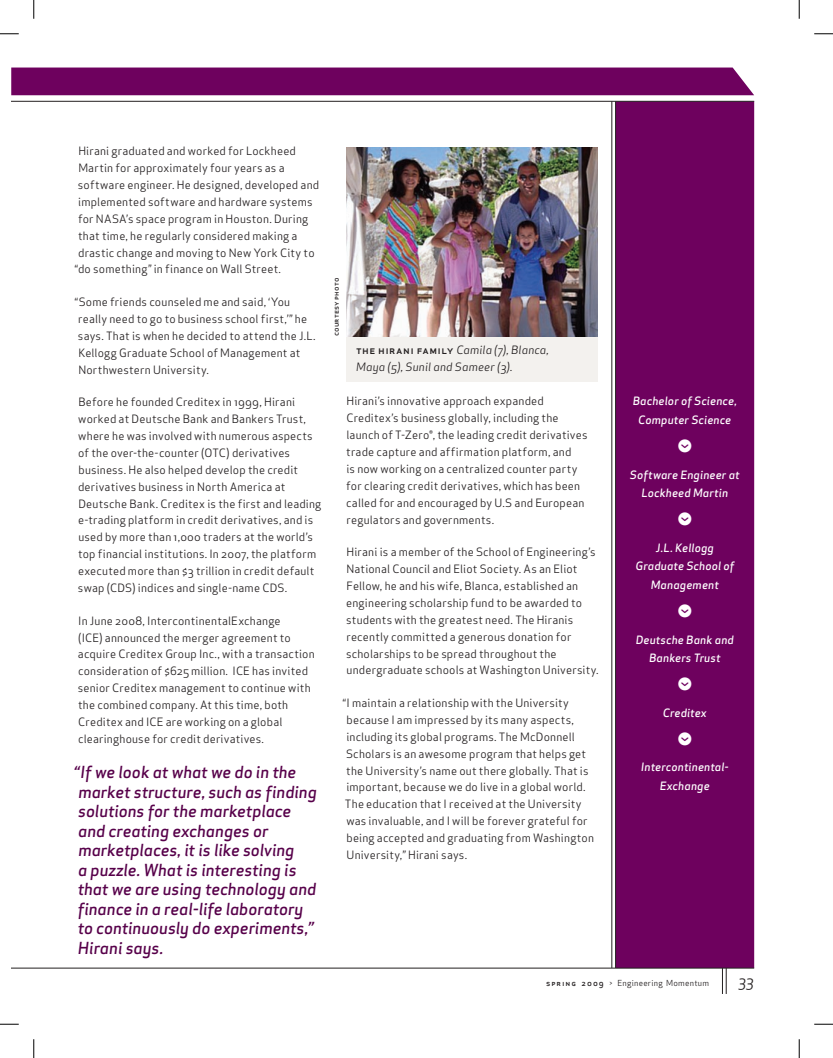
<style>
.page{position:relative;width:833px;height:1058px;background:#fff}
.page>*{position:absolute;margin:0;border:0;box-sizing:border-box;transform-origin:0 0}
.t1{font:16.25px/19.5px "Apex Sans Medium Italic ST";letter-spacing:-.005em;color:#57004a}
.t2{font:16.25px "Button Bonus Circle Negative";color:#fff}
.t3{font:15px "Apex Sans Book Italic ST";color:#231f20}
.t4{font:11.25px/16.9px "Apex Sans Book ST";letter-spacing:.015em;color:#231f20}
.t5{font:11.25px/18.8px "Apex Sans Medium Italic ST";letter-spacing:.01em;color:#fff;text-align:center}
.t6{font:11.25px/16.9px "Apex Sans Book Italic ST";letter-spacing:.015em;color:#231f20}
.t7{font:8.12px "Apex Sans Book ST";letter-spacing:.03em;color:#231f20}
.t8{font:7.5px "Apex Sans Medium C";letter-spacing:.035em;color:#231f20}
.s1{font-family:"Apex Sans Medium C"}
.s2{font-family:"Apex Sans Medium ST"}
</style>
<div class="page">
<svg style="left:722px;top:968px;width:5px;height:26px"></svg>
<div style="left:615px;top:101px;width:139px;height:867px;background:#6e015e"></div>
<div style="left:346px;top:317px;width:251px;height:64px;background:#f3f1ee"></div>
<img style="left:346px;top:147px;width:251px;height:189px">
<hr style="left:615px;top:101px;width:1px;height:867px;background:#231f20">
<hr style="left:611px;top:101px;width:1px;height:867px;background:#231f20">
<div style="left:11px;top:68px;width:743px;height:27px;background:#6e015e"></div>
<hr style="left:11px;top:101px;width:743px;height:1px;background:#231f20">
<hr style="left:11px;top:967px;width:743px;height:1px;background:#231f20">
<svg style="left:0;top:33px;width:19px;height:2px"></svg>
<svg style="left:814px;top:33px;width:18px;height:2px"></svg>
<svg style="left:0;top:1023px;width:19px;height:2px"></svg>
<svg style="left:814px;top:1023px;width:18px;height:2px"></svg>
<svg style="left:33px;top:0;width:2px;height:19px"></svg>
<svg style="left:33px;top:1039px;width:2px;height:19px"></svg>
<svg style="left:798px;top:0;width:2px;height:19px"></svg>
<svg style="left:798px;top:1039px;width:2px;height:19px"></svg>
<p class="t4" style="left:78px;top:143px;width:219px">Hirani graduated and worked for Lockheed</p>
<p class="t4" style="left:78px;top:159px;width:208px">Martin for approximately four years as a</p>
<p class="t4" style="left:78px;top:176px;width:243px">software engineer. He designed, developed and</p>
<p class="t4" style="left:78px;top:193px;width:236px">implemented software and hardware systems</p>
<p class="t4" style="left:78px;top:210px;width:231px">for NASA’s space program in Houston. During</p>
<p class="t4" style="left:78px;top:227px;width:221px">that time, he regularly considered making a</p>
<p class="t4" style="left:78px;top:244px;width:238px">drastic change and moving to New York City to</p>
<p class="t4" style="left:75px;top:261px;width:208px">“do something” in finance on Wall Street.</p>
<p class="t4" style="left:75px;top:293px;width:242px">“Some friends counseled me and said, ‘You really need to go to business school first,’” he says. That is when he decided to attend the J.L.<br>Kellogg Graduate School of Management at Northwestern University.</p>
<p class="t4" style="left:78px;top:393px;width:245px">Before he founded Creditex in 1999, Hirani worked at Deutsche Bank and Bankers Trust, where he was involved with numerous aspects of the over-the-counter (OTC) derivatives business. He also helped develop the credit derivatives business in North America at Deutsche Bank. Creditex is the first and leading e-trading platform in credit derivatives, and is used by more than 1,000 traders at the world’s top financial institutions. In 2007, the platform executed more than $3 trillion in credit default swap (CDS) indices and single-name CDS.</p>
<p class="t4" style="left:78px;top:612px;width:238px">In June 2008, IntercontinentalExchange<br>(ICE) announced the merger agreement to acquire Creditex Group Inc., with a transaction consideration of $625 million. ICE has invited senior Creditex management to continue with the combined company. At this time, both Creditex and ICE are working on a global clearinghouse for credit derivatives.</p>
<p class="t1" style="left:74px;top:762px;width:244px">“If we look at what we do in the market structure, such as finding solutions for the marketplace and creating exchanges or marketplaces, it is like solving<br>a puzzle. What is interesting is that we are using technology and finance in a real-life laboratory to continuously do experiments,”<br>Hirani says.</p>
<p class="t8" style="left:331px;top:336px;width:60px;rotate:-90deg">courtesy photo</p>
<p class="t6" style="left:356px;top:341px;width:194px"><span class="s1">the hirani family</span> Camila (7), Blanca,<br>Maya (5), Sunil and Sameer (3).</p>
<p class="t4" style="left:346px;top:393px;width:243px">Hirani’s innovative approach expanded Creditex’s business globally, including the launch of T-Zero®, the leading credit derivatives trade capture and affirmation platform, and<br>is now working on a centralized counter party for clearing credit derivatives, which has been called for and encouraged by U.S and European regulators and governments.</p>
<p class="t4" style="left:346px;top:543px;width:254px">Hirani is a member of the School of Engineering’s National Council and Eliot Society. As an Eliot Fellow, he and his wife, Blanca, established an engineering scholarship fund to be awarded to students with the greatest need. The Hiranis recently committed a generous donation for scholarships to be spread throughout the undergraduate schools at Washington University.</p>
<p class="t4" style="left:343px;top:694px;width:253px">“I maintain a relationship with the University because I am impressed by its many aspects, including its global programs. The McDonnell Scholars is an awesome program that helps get the University’s name out there globally. That is important, because we do live in a global world.<br>The education that I received at the University was invaluable, and I will be forever grateful for being accepted and graduating from Washington University,” Hirani says.</p>
<p class="t5" style="left:632px;top:392px;width:106px">Bachelor of Science,<br>Computer Science</p>
<h1 class="t2" style="left:676px;top:439px;width:18px">R</h1>
<p class="t5" style="left:630px;top:465px;width:111px">Software Engineer at<br>Lockheed Martin</p>
<h1 class="t2" style="left:676px;top:512px;width:18px">R</h1>
<p class="t5" style="left:635px;top:538px;width:100px">J.L. Kellogg<br>Graduate School of<br>Management</p>
<h1 class="t2" style="left:676px;top:604px;width:18px">R</h1>
<p class="t5" style="left:635px;top:630px;width:100px">Deutsche Bank and<br>Bankers Trust</p>
<h1 class="t2" style="left:676px;top:677px;width:18px">R</h1>
<p class="t5" style="left:663px;top:703px;width:45px">Creditex</p>
<h1 class="t2" style="left:676px;top:731px;width:18px">R</h1>
<p class="t5" style="left:641px;top:757px;width:89px">Intercontinental-<br>Exchange</p>
<p class="t7" style="left:546px;top:977px;width:165px"><span class="s1">spring</span> <span class="s2">2009</span> &gt; Engineering Momentum</p>
<h2 class="t3" style="left:738px;top:970px;width:17px">33</h2>
</div>
